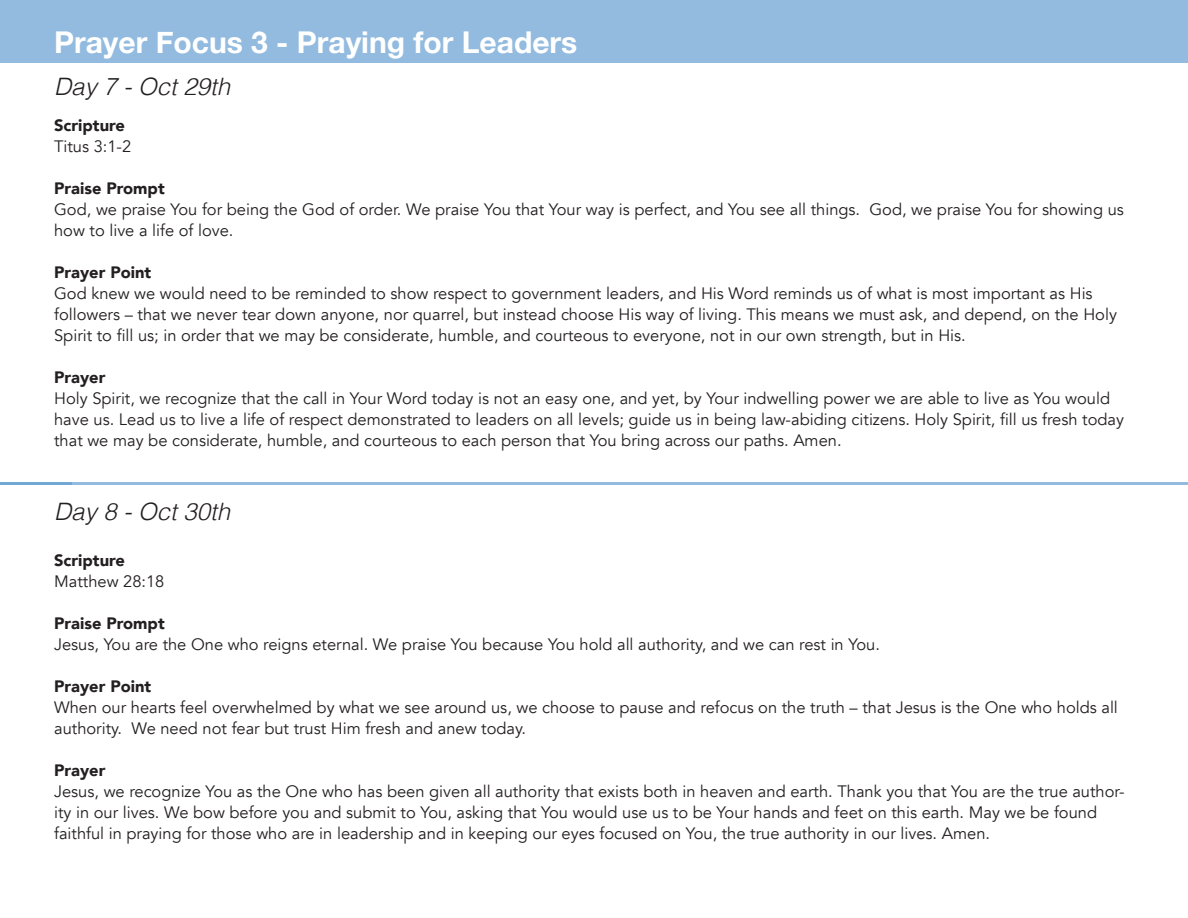
<style>
.page{position:relative;width:1188px;height:918px;background:#fff}
.page>*{position:absolute;margin:0;border:0;box-sizing:border-box;transform-origin:0 0}
.t1{font:700 30px "Helvetica Neue";color:#fff}
.t2{font:italic 300 24px "Helvetica";color:#231f20}
.t3{font:16.5px/21px "Avenir";color:#231f20}
.t4{font:900 16.5px "Avenir";color:#231f20}
</style>
<div class="page">
<div style="left:0;top:0;width:1188px;height:63px;background:#92bbdf"></div>
<hr style="left:0;top:482px;width:1188px;height:3px;background:#639fd2">
<p class="t1" style="left:54px;top:18px;width:525px">Prayer Focus 3 - Praying for Leaders</p>
<p class="t2" style="left:54px;top:66px;width:178px">Day 7 - Oct 29th</p>
<p class="t4" style="left:54px;top:111px;width:72px">Scripture</p>
<p class="t3" style="left:54px;top:136px;width:79px">Titus 3:1-2</p>
<p class="t4" style="left:54px;top:174px;width:112px">Praise Prompt</p>
<p class="t3" style="left:54px;top:199px;width:1071px">God, we praise You for being the God of order. We praise You that Your way is perfect, and You see all things. God, we praise You for showing us how to live a life of love.</p>
<p class="t4" style="left:54px;top:258px;width:99px">Prayer Point</p>
<p class="t3" style="left:54px;top:283px;width:1064px">God knew we would need to be reminded to show respect to government leaders, and His Word reminds us of what is most important as His followers – that we never tear down anyone, nor quarrel, but instead choose His way of living. This means we must ask, and depend, on the Holy<br>Spirit to fill us; in order that we may be considerate, humble, and courteous to everyone, not in our own strength, but in His.</p>
<p class="t4" style="left:54px;top:363px;width:53px">Prayer</p>
<p class="t3" style="left:54px;top:388px;width:1071px">Holy Spirit, we recognize that the call in Your Word today is not an easy one, and yet, by Your indwelling power we are able to live as You would have us. Lead us to live a life of respect demonstrated to leaders on all levels; guide us in being law-abiding citizens. Holy Spirit, fill us fresh today that we may be considerate, humble, and courteous to each person that You bring across our paths. Amen.</p>
<p class="t2" style="left:54px;top:491px;width:178px">Day 8 - Oct 30th</p>
<p class="t4" style="left:54px;top:546px;width:72px">Scripture</p>
<p class="t3" style="left:54px;top:571px;width:112px">Matthew 28:18</p>
<p class="t4" style="left:54px;top:609px;width:112px">Praise Prompt</p>
<p class="t3" style="left:54px;top:634px;width:827px">Jesus, You are the One who reigns eternal. We praise You because You hold all authority, and we can rest in You.</p>
<p class="t4" style="left:54px;top:672px;width:99px">Prayer Point</p>
<p class="t3" style="left:54px;top:697px;width:1065px">When our hearts feel overwhelmed by what we see around us, we choose to pause and refocus on the truth – that Jesus is the One who holds all authority. We need not fear but trust Him fresh and anew today.</p>
<p class="t4" style="left:54px;top:756px;width:53px">Prayer</p>
<p class="t3" style="left:54px;top:781px;width:1072px">Jesus, we recognize You as the One who has been given all authority that exists both in heaven and earth. Thank you that You are the true author&shy;ity in our lives. We bow before you and submit to You, asking that You would use us to be Your hands and feet on this earth. May we be found faithful in praying for those who are in leadership and in keeping our eyes focused on You, the true authority in our lives. Amen.</p>
</div>
